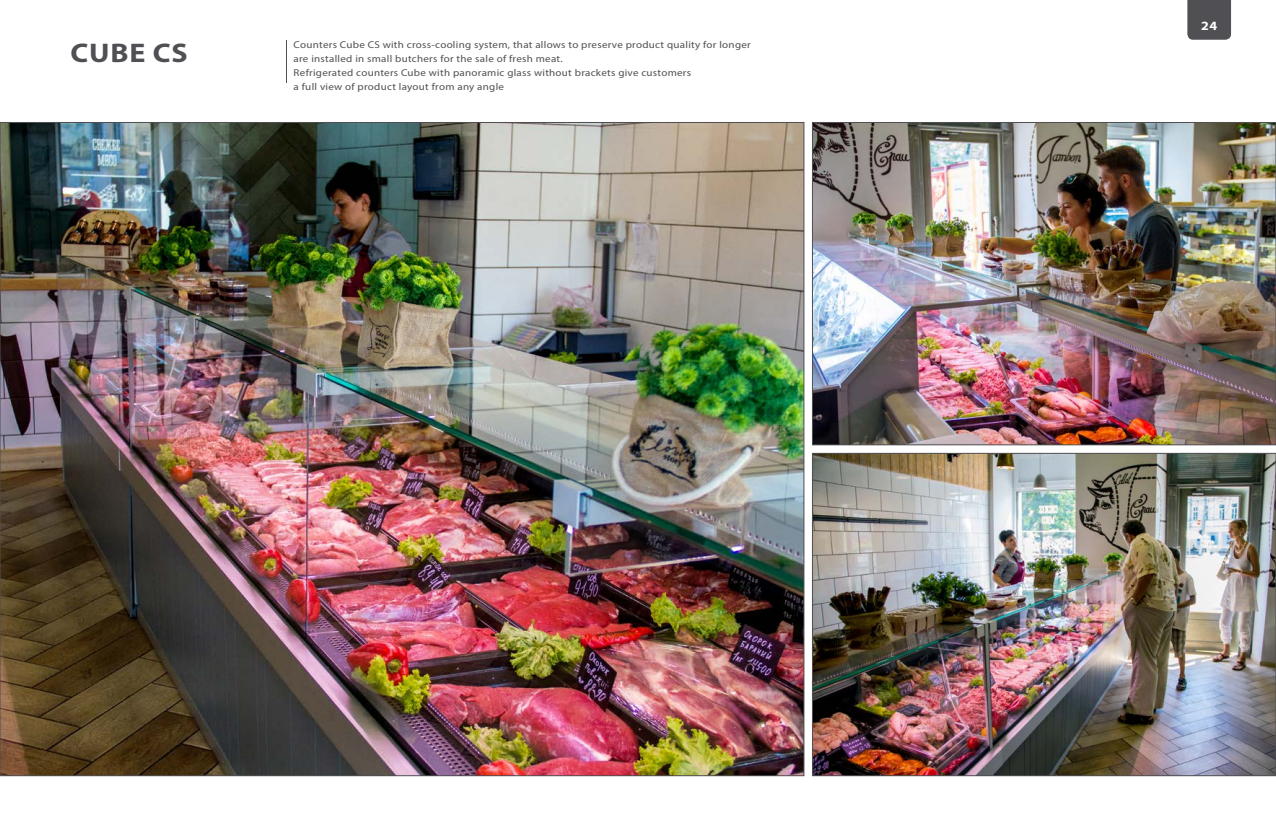
<style>
.page{position:relative;width:1276px;height:823px;background:#fff}
.page>*{position:absolute;margin:0;border:0;box-sizing:border-box;transform-origin:0 0}
.t1{font:700 27px "Myriad Pro";letter-spacing:.025em;color:#504f53;scale:1.11 1}
.t2{font:700 12.6px "Myriad Pro";color:#fff;scale:1.11 1}
.t3{font:9.9px/14px "Myriad Pro";letter-spacing:.025em;color:#504f53;scale:1.11 1}
</style>
<div class="page">
<div style="left:1187px;top:0;width:44px;height:40px;background:#504f53"></div>
<img style="left:814px;top:124px;width:460px;height:319px">
<div style="left:812px;top:122px;width:464px;height:323px;border:1px solid #504f53"></div>
<img style="left:814px;top:455px;width:460px;height:318px">
<div style="left:812px;top:453px;width:464px;height:322px;border:1px solid #504f53"></div>
<img style="left:2px;top:124px;width:800px;height:649px">
<hr style="left:286px;top:40px;width:1px;height:42px;background:#504f53">
<h1 class="t1" style="left:71px;top:35px;width:107px">CUBE CS</h1>
<p class="t3" style="left:294px;top:37px;width:413px">Counters Cube CS with cross-cooling system, that allows to preserve product quality for longer are installed in small butchers for the sale of fresh meat.<br>Refrigerated counters Cube with panoramic glass without brackets give customers<br>a full view of product layout from any angle</p>
<p class="t2" style="left:1201px;top:18px;width:16px">24</p>
</div>
